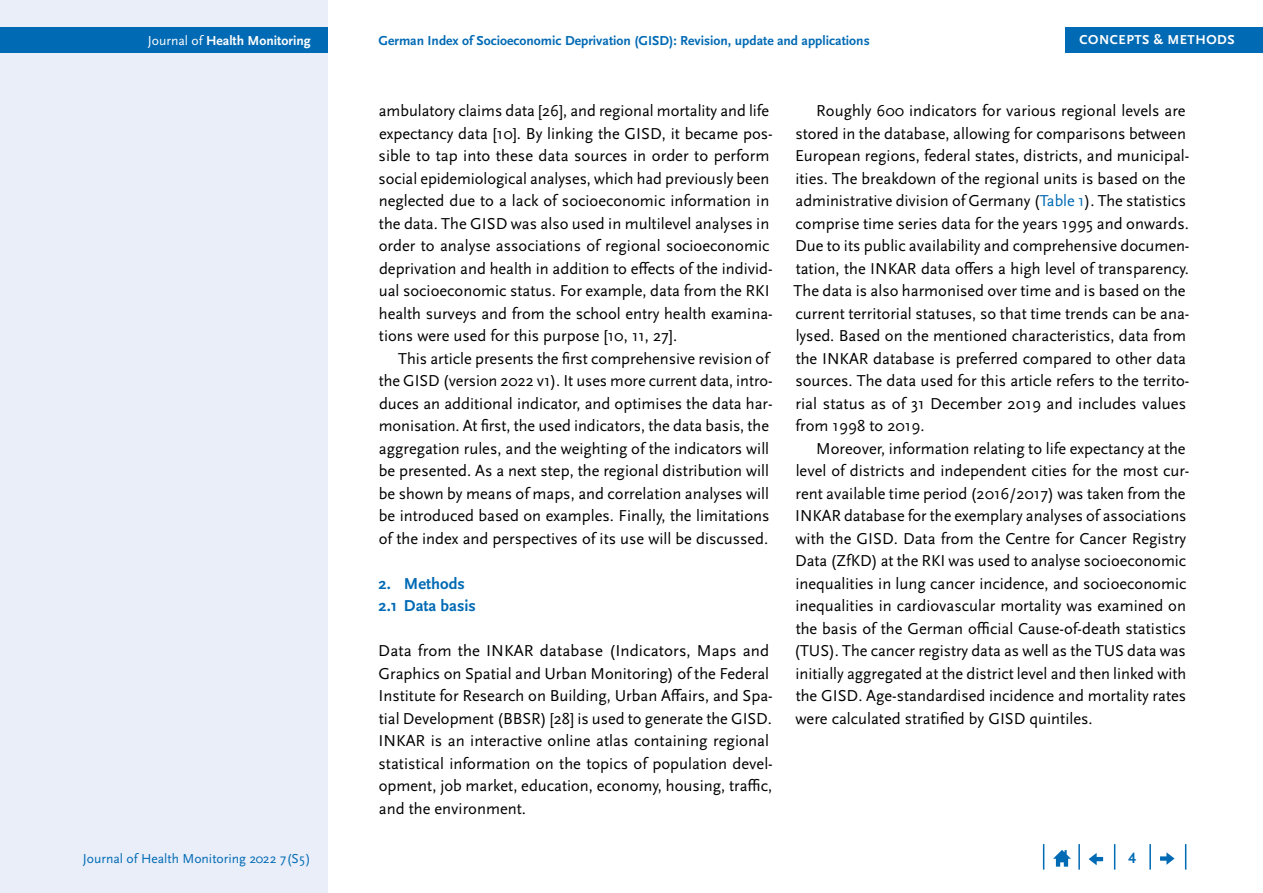
<style>
.page{position:relative;width:1263px;height:893px;background:#fff}
.page>*{position:absolute;margin:0;border:0;box-sizing:border-box;transform-origin:0 0}
.Copy_Einzug{font:16.5px/22.5px "Scala Sans Pro";color:#000}
.Copy{font:16.5px/22.5px "Scala Sans Pro";color:#000}
.t1{font:700 16.5px "Scala Sans Pro";color:#006ab4}
.t2{font:700 15.75px "Scala Sans Pro";color:#006ab4}
.t3{font:700 13.65px "Scala Sans Pro";color:#006ab4}
.t4{font:13.65px "Scala Sans Pro";color:#006ab4}
.t5{font:700 13.65px "Scala Sans Pro";color:#fff}
.t6{font:700 13.5px "Scala Sans Pro";letter-spacing:.04em;color:#fff}
.s1{font-weight:400}
.s2{color:#006ab4}
</style>
<div class="page">
<div style="left:0;top:0;width:327px;height:893px;background:#eaeef9"></div>
<div style="left:0;top:28px;width:327px;height:25px;background:#006ab4"></div>
<svg style="left:1185px;top:844px;width:1px;height:26px"></svg>
<hr style="left:1149px;top:844px;width:2px;height:26px;background:#006ab4">
<svg style="left:1114px;top:844px;width:1px;height:26px"></svg>
<hr style="left:1078px;top:844px;width:2px;height:26px;background:#006ab4">
<svg style="left:1043px;top:844px;width:1px;height:26px"></svg>
<svg style="left:1053px;top:850px;width:18px;height:17px"></svg>
<svg style="left:1089px;top:853px;width:14px;height:12px"></svg>
<svg style="left:1160px;top:852px;width:14px;height:13px"></svg>
<div style="left:1065px;top:28px;width:198px;height:25px;background:#006ab4"></div>
<p class="t5" style="left:148px;top:33px;width:164px"><span class="s1">Journal of</span> Health Monitoring</p>
<p class="t3" style="left:378px;top:33px;width:493px">German Index of Socioeconomic Deprivation (GISD): Revision, update and applications</p>
<p class="t6" style="left:1079px;top:32px;width:157px">CONCEPTS &amp; METHODS</p>
<p class="t4" style="left:83px;top:850px;width:229px">Journal of Health Monitoring 2022 7(S5)</p>
<p class="Copy_Einzug" style="left:379px;top:99px;width:396px">ambulatory claims data [26], and regional mortality and life expectancy data [10]. By linking the GISD, it became pos&shy;sible to tap into these data sources in order to perform social epidemiological analyses, which had previously been neglected due to a lack of socioeconomic information in the data. The GISD was also used in multilevel analyses in order to analyse associations of regional socioeconomic deprivation and health in addition to effects of the individ&shy;ual socioeconomic status. For example, data from the RKI health surveys and from the school entry health examina&shy;tions were used for this purpose [10, 11, 27].</p>
<p class="Copy_Einzug" style="left:379px;top:347px;width:396px;text-indent:19px">This article presents the first comprehensive revision of the GISD (version 2022 v1). It uses more current data, intro&shy;duces an additional indicator, and optimises the data har&shy;monisation. At first, the used indicators, the data basis, the aggregation rules, and the weighting of the indicators will be presented. As a next step, the regional distribution will be shown by means of maps, and correlation analyses will be introduced based on examples. Finally, the limitations of the index and perspectives of its use will be discussed.</p>
<h1 class="t1" style="left:379px;top:573px;width:88px">2. Methods</h1>
<h2 class="t1" style="left:379px;top:596px;width:99px">2.1 Data basis</h2>
<p class="Copy" style="left:378px;top:639px;width:396px">Data from the INKAR database (Indicators, Maps and Graphics on Spatial and Urban Monitoring) of the Federal Institute for Research on Building, Urban Affairs, and Spa&shy;tial Development (BBSR) [28] is used to generate the GISD.<br>INKAR is an interactive online atlas containing regional statistical information on the topics of population devel&shy;opment, job market, education, economy, housing, traffic, and the environment.</p>
<p class="Copy_Einzug" style="left:794px;top:99px;width:397px;text-indent:23px">Roughly 600 indicators for various regional levels are stored in the database, allowing for comparisons between European regions, federal states, districts, and municipal&shy;ities. The breakdown of the regional units is based on the administrative division of Germany (<span class="s2">Table 1</span>). The statistics comprise time series data for the years 1995 and onwards.<br>Due to its public availability and comprehensive documen&shy;tation, the INKAR data offers a high level of transparency.<br>The data is also harmonised over time and is based on the current territorial statuses, so that time trends can be ana&shy;lysed. Based on the mentioned characteristics, data from the INKAR database is preferred compared to other data sources. The data used for this article refers to the territo&shy;rial status as of 31 December 2019 and includes values from 1998 to 2019.</p>
<p class="Copy_Einzug" style="left:794px;top:437px;width:397px;text-indent:22px">Moreover, information relating to life expectancy at the level of districts and independent cities for the most cur&shy;rent available time period (2016/2017) was taken from the INKAR database for the exemplary analyses of associations with the GISD. Data from the Centre for Cancer Registry Data (ZfKD) at the RKI was used to analyse socioeconomic inequalities in lung cancer incidence, and socioeconomic inequalities in cardiovascular mortality was examined on the basis of the German official Cause-of-death statistics (TUS). The cancer registry data as well as the TUS data was initially aggregated at the district level and then linked with the GISD. Age-standardised incidence and mortality rates were calculated stratified by GISD quintiles.</p>
<p class="t2" style="left:1128px;top:849px;width:9px">4</p>
</div>
